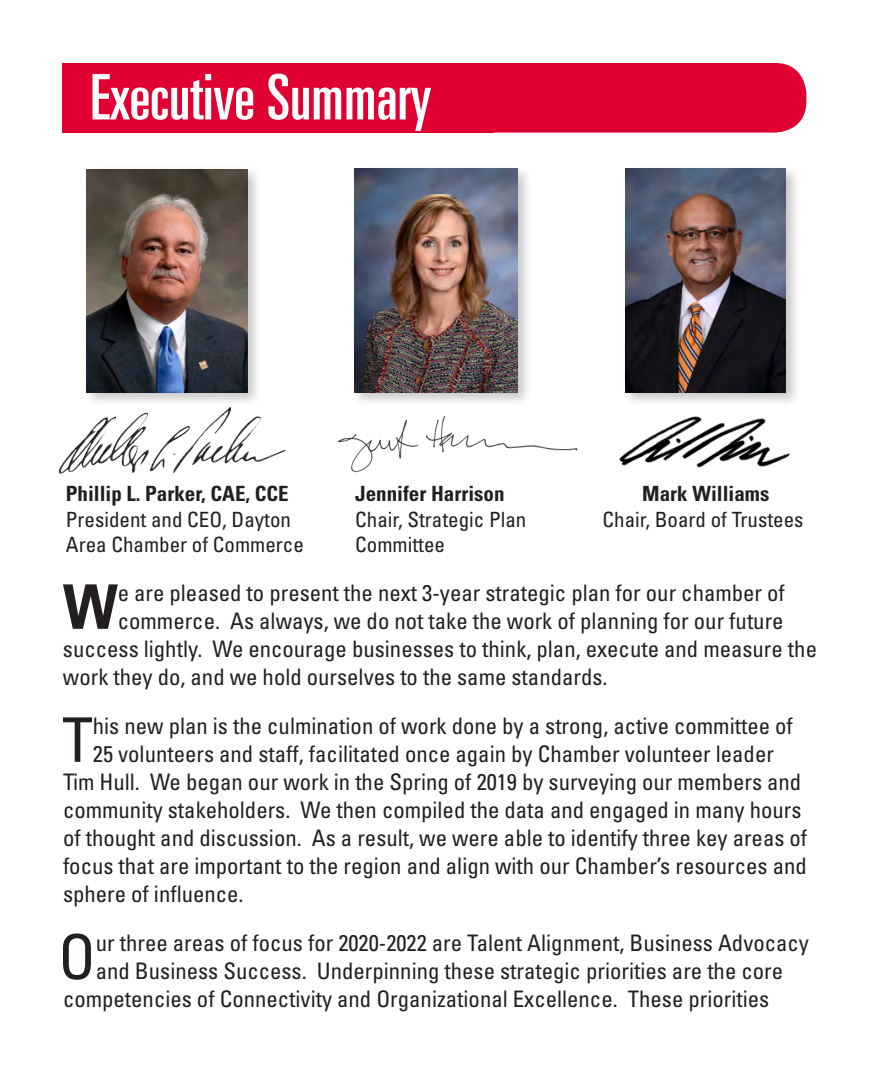
<style>
.page{position:relative;width:882px;height:1071px;background:#fff}
.page>*{position:absolute;margin:0;border:0;box-sizing:border-box;transform-origin:0 0}
.t1{font:ultra-condensed 63px "Univers LT Std";color:#fff}
.t2{font:condensed 61.6px "Univers LT Std";color:#231f20}
.t3{font:700 condensed 61.6px "Univers LT Std";color:#231f20}
.t4{font:condensed 22.75px "Univers LT Std";color:#231f20}
.t5{font:condensed 21px "Univers LT Std";color:#231f20}
.t6{font:700 condensed 21px "Univers LT Std";color:#231f20}
</style>
<div class="page">
<svg style="left:62px;top:63px;width:29px;height:70px"></svg>
<div style="left:65px;top:63px;width:741px;height:70px;background:#e00031;border-radius:31px"></div>
<div style="left:90px;top:74px;width:403px;height:59px;background:#e00031"></div>
<img style="left:619px;top:416px;width:171px;height:52px">
<img style="left:59px;top:408px;width:176px;height:66px">
<div style="left:83px;top:165px;width:179px;height:243px;background:#231f20;opacity:.25"></div>
<img style="left:87px;top:169px;width:161px;height:223px">
<div style="left:621px;top:164px;width:180px;height:244px;background:#231f20;opacity:.25"></div>
<img style="left:625px;top:168px;width:161px;height:225px">
<div style="left:350px;top:164px;width:183px;height:244px;background:#231f20;opacity:.25"></div>
<img style="left:354px;top:168px;width:164px;height:224px">
<img style="left:337px;top:417px;width:240px;height:56px">
<p class="t1" style="left:90px;top:61px;width:343px">Executive Summary</p>
<p class="t6" style="left:66px;top:481px;width:224px">Phillip L. Parker, CAE, CCE</p>
<p class="t6" style="left:355px;top:481px;width:151px">Jennifer Harrison</p>
<p class="t6" style="left:642px;top:481px;width:129px">Mark Williams</p>
<p class="t5" style="left:66px;top:506px;width:227px">President and CEO, Dayton</p>
<p class="t5" style="left:355px;top:506px;width:173px">Chair, Strategic Plan</p>
<p class="t5" style="left:603px;top:506px;width:202px">Chair, Board of Trustees</p>
<p class="t5" style="left:66px;top:531px;width:239px">Area Chamber of Commerce</p>
<p class="t5" style="left:355px;top:531px;width:91px">Committee</p>
<p class="t3" style="left:63px;top:569px;width:56px">W</p>
<p class="t4" style="left:118px;top:578px;width:669px">e are pleased to present the next 3-year strategic plan for our chamber of</p>
<p class="t4" style="left:118px;top:606px;width:667px">commerce. As always, we do not take the work of planning for our future</p>
<p class="t4" style="left:63px;top:634px;width:756px">success lightly. We encourage businesses to think, plan, execute and measure the</p>
<p class="t4" style="left:63px;top:662px;width:546px">work they do, and we hold ourselves to the same standards.</p>
<p class="t2" style="left:62px;top:701px;width:32px">T</p>
<p class="t4" style="left:93px;top:711px;width:702px">his new plan is the culmination of work done by a strong, active committee of</p>
<p class="t4" style="left:93px;top:739px;width:683px">25 volunteers and staff, facilitated once again by Chamber volunteer leader</p>
<p class="t4" style="left:63px;top:767px;width:740px">Tim Hull. We began our work in the Spring of 2019 by surveying our members and</p>
<p class="t4" style="left:63px;top:795px;width:740px">community stakeholders. We then compiled the data and engaged in many hours</p>
<p class="t4" style="left:63px;top:823px;width:746px">of thought and discussion. As a result, we were able to identify three key areas of</p>
<p class="t4" style="left:63px;top:851px;width:745px">focus that are important to the region and align with our Chamber’s resources and</p>
<p class="t4" style="left:63px;top:879px;width:182px">sphere of influence.</p>
<p class="t2" style="left:58px;top:918px;width:39px">O</p>
<p class="t4" style="left:96px;top:928px;width:715px">ur three areas of focus for 2020-2022 are Talent Alignment, Business Advocacy</p>
<p class="t4" style="left:96px;top:956px;width:689px">and Business Success. Underpinning these strategic priorities are the core</p>
<p class="t4" style="left:63px;top:984px;width:708px">competencies of Connectivity and Organizational Excellence. These priorities</p>
</div>
